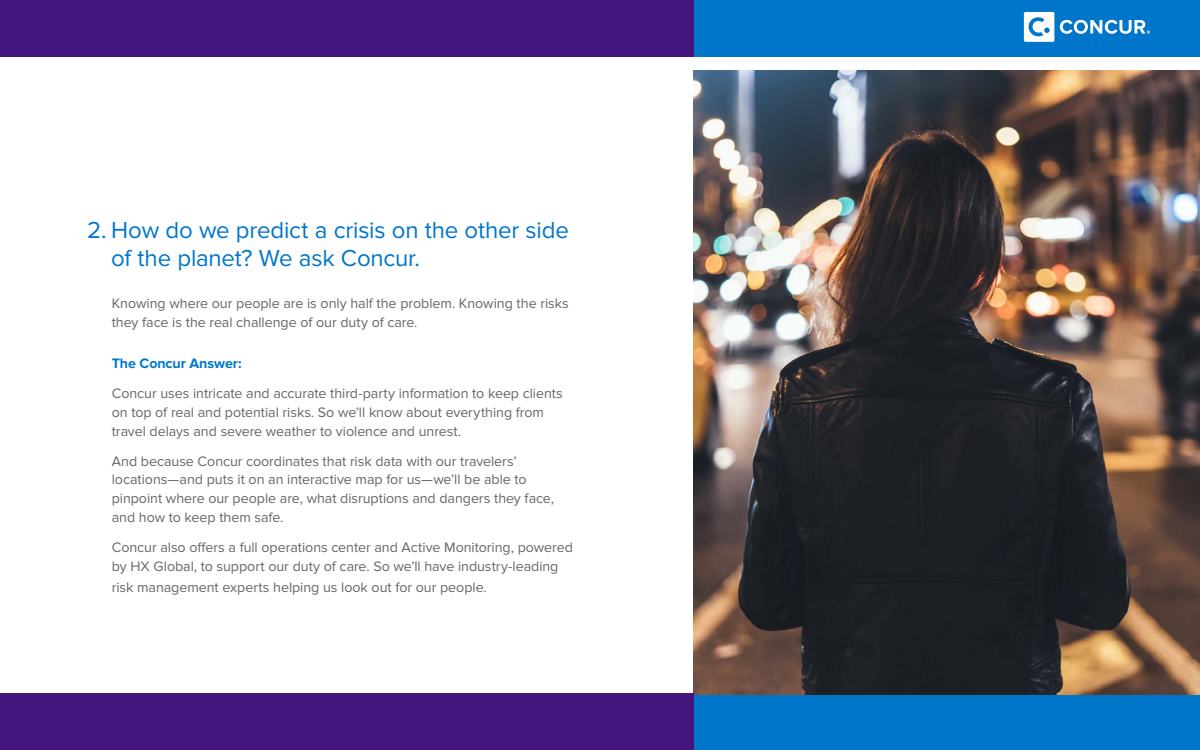
<style>
.page{position:relative;width:1200px;height:750px;background:#fff}
.page>*{position:absolute;margin:0;border:0;box-sizing:border-box;transform-origin:0 0}
.t1{font:24px/28.8px "Proxima Nova";letter-spacing:-.01em;color:#0076cb}
.t2{font:14.25px/18.8px "Proxima Nova";letter-spacing:-.005em;color:#666}
.t3{font:700 14.25px "Proxima Nova";letter-spacing:-.005em;color:#0076cb}
</style>
<div class="page">
<div style="left:694px;top:694px;width:506px;height:56px;background:#0076cb"></div>
<div style="left:694px;top:0;width:506px;height:56px;background:#0076cb"></div>
<img style="left:694px;top:70px;width:506px;height:624px">
<div style="left:0;top:0;width:694px;height:56px;background:#45157e"></div>
<div style="left:0;top:694px;width:694px;height:56px;background:#45157e"></div>
<svg style="left:1024px;top:12px;width:30px;height:30px"></svg>
<svg style="left:1060px;top:20px;width:90px;height:14px"></svg>
<h1 class="t1" style="left:111px;top:216px;width:459px;text-indent:-24px">2. How do we predict a crisis on the other side of the planet? We ask Concur.</h1>
<p class="t2" style="left:112px;top:294px;width:459px">Knowing where our people are is only half the problem. Knowing the risks they face is the real challenge of our duty of care.</p>
<p class="t3" style="left:112px;top:355px;width:131px">The Concur Answer:</p>
<p class="t2" style="left:112px;top:384px;width:453px">Concur uses intricate and accurate third-party information to keep clients on top of real and potential risks. So we’ll know about everything from travel delays and severe weather to violence and unrest.</p>
<p class="t2" style="left:112px;top:452px;width:444px">And because Concur coordinates that risk data with our travelers’ locations—and puts it on an interactive map for us—we’ll be able to pinpoint where our people are, what disruptions and dangers they face, and how to keep them safe.</p>
<p class="t2" style="left:112px;top:538px;width:463px">Concur also offers a full operations center and Active Monitoring, powered by HX Global, to support our duty of care. So we’ll have industry-leading</p>
<p class="t2" style="left:112px;top:578px;width:377px">risk management experts helping us look out for our people.</p>
</div>
